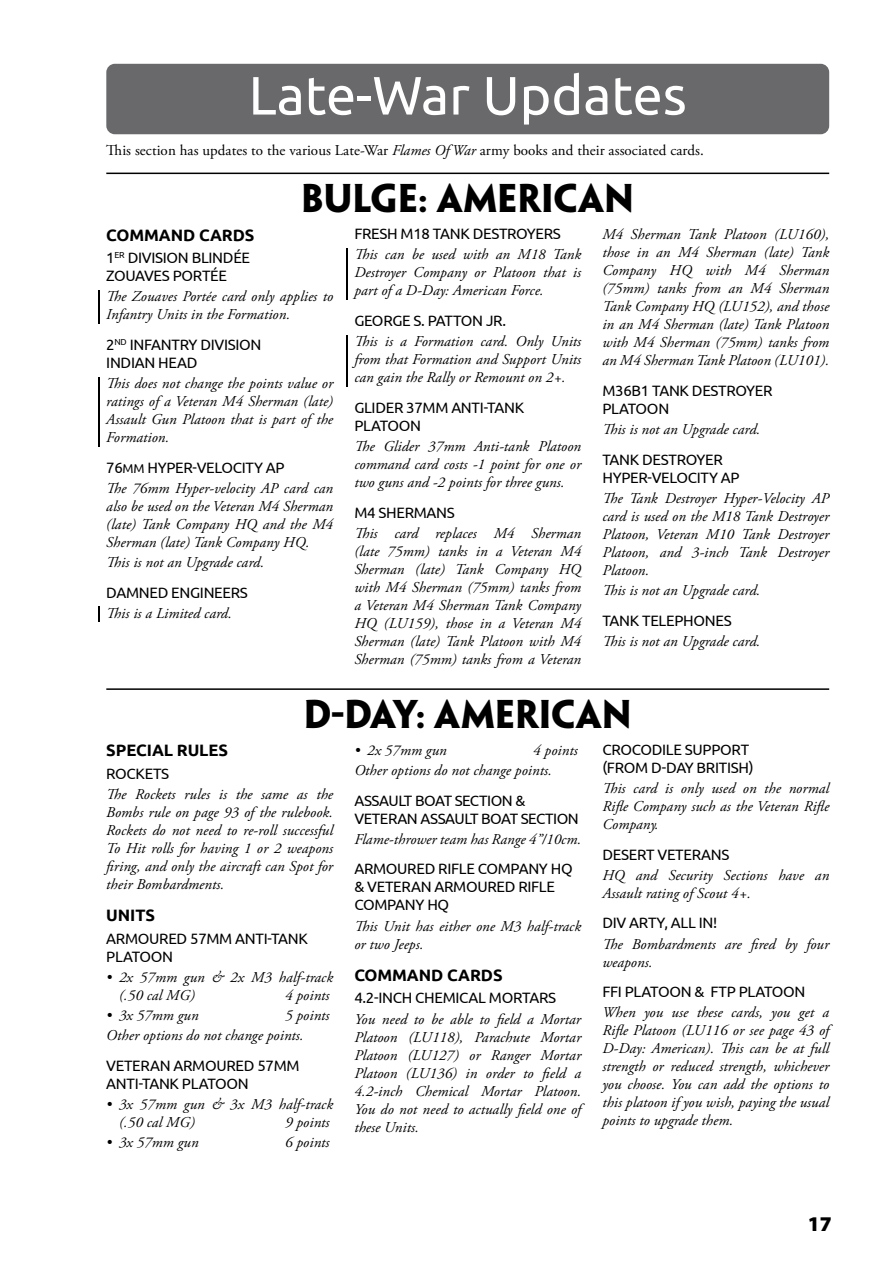
<style>
.page{position:relative;width:893px;height:1263px;background:#fff}
.page>*{position:absolute;margin:0;border:0;box-sizing:border-box;transform-origin:0 0}
.t1{font:54px "Ubuntu";color:#fff}
.t2{font:700 36px "Penumbra Flare Std";color:#000}
.t3{font:900 21px "Myriad Pro";color:#000}
.t4{font:700 16.5px "Ubuntu";letter-spacing:-.005em;color:#000}
.t5{font:italic 15px/18px "Adobe Garamond Pro";letter-spacing:.005em;color:#000;text-align:justify}
.t6{font:15px/18px "Ubuntu";letter-spacing:-.02em;color:#000}
.t7{font:15px "Adobe Garamond Pro";letter-spacing:.005em;color:#000}
.s1{font-style:italic}
.s2{font-family:"Ubuntu SC850";font-size:12.75px}
</style>
<div class="page">
<div style="left:106px;top:64px;width:723px;height:70px;background:#69696b;border-radius:9px"></div>
<hr style="left:106px;top:173px;width:723px;height:1px;background:#000">
<hr style="left:98px;top:290px;width:1px;height:33px;background:#000">
<hr style="left:98px;top:377px;width:1px;height:69px;background:#000">
<svg style="left:98px;top:607px;width:1px;height:15px"></svg>
<hr style="left:346px;top:248px;width:1px;height:51px;background:#000">
<hr style="left:346px;top:335px;width:1px;height:51px;background:#000">
<hr style="left:106px;top:688px;width:723px;height:2px;background:#000">
<h1 class="t1" style="left:249px;top:63px;width:440px">Late-War Updates</h1>
<p class="t7" style="left:106px;top:142px;width:599px">This section has updates to the various Late-War <span class="s1">Flames Of War</span> army books and their associated cards.</p>
<h2 class="t2" style="left:301px;top:176px;width:334px">BULGE: AMERICAN</h2>
<p class="t4" style="left:106px;top:225px;width:150px">COMMAND CARDS</p>
<p class="t6" style="left:106px;top:248px;width:145px">1<sup>ER</sup> DIVISION BLINDÉE<br>ZOUAVES PORTÉE</p>
<p class="t5" style="left:106px;top:288px;width:228px">The Zouaves Portée card only applies to<br>Infantry Units in the Formation.</p>
<p class="t6" style="left:106px;top:335px;width:157px">2<sup>ND</sup> INFANTRY DIVISION<br>INDIAN HEAD</p>
<p class="t5" style="left:106px;top:375px;width:228px">This does not change the points value or ratings of a Veteran M4 Sherman (late)<br>Assault Gun Platoon that is part of the Formation.</p>
<p class="t6" style="left:106px;top:458px;width:180px">76<span class="s2">mm</span> HYPER-VELOCITY AP</p>
<p class="t5" style="left:106px;top:479px;width:228px">The 76mm Hyper-velocity AP card can also be used on the Veteran M4 Sherman (late) Tank Company HQ and the M4<br>Sherman (late) Tank Company HQ.</p>
<p class="t5" style="left:106px;top:554px;width:159px">This is not an Upgrade card.</p>
<p class="t6" style="left:106px;top:583px;width:143px">DAMNED ENGINEERS</p>
<p class="t5" style="left:106px;top:604px;width:127px">This is a Limited card.</p>
<p class="t5" style="left:602px;top:225px;width:228px">M4 Sherman Tank Platoon (LU160), those in an M4 Sherman (late) Tank Company HQ with M4 Sherman (75mm) tanks from an M4 Sherman Tank Company HQ (LU152), and those in an M4 Sherman (late) Tank Platoon with M4 Sherman (75mm) tanks from an M4 Sherman Tank Platoon (LU101).</p>
<p class="t6" style="left:602px;top:381px;width:172px">M36B1 TANK DESTROYER<br>PLATOON</p>
<p class="t5" style="left:602px;top:420px;width:159px">This is not an Upgrade card.</p>
<p class="t6" style="left:602px;top:450px;width:139px">TANK DESTROYER<br>HYPER-VELOCITY AP</p>
<p class="t5" style="left:602px;top:489px;width:228px">The Tank Destroyer Hyper-Velocity AP card is used on the M18 Tank Destroyer Platoon, Veteran M10 Tank Destroyer Platoon, and 3-inch Tank Destroyer Platoon.</p>
<p class="t5" style="left:602px;top:581px;width:159px">This is not an Upgrade card.</p>
<p class="t6" style="left:602px;top:611px;width:131px">TANK TELEPHONES</p>
<p class="t5" style="left:602px;top:632px;width:159px">This is not an Upgrade card.</p>
<p class="t6" style="left:354px;top:224px;width:208px">FRESH M18 TANK DESTROYERS</p>
<p class="t5" style="left:354px;top:246px;width:228px">This can be used with an M18 Tank Destroyer Company or Platoon that is part of a D-Day: American Force.</p>
<p class="t6" style="left:354px;top:311px;width:153px">GEORGE S. PATTON JR.</p>
<p class="t5" style="left:354px;top:333px;width:228px">This is a Formation card. Only Units from that Formation and Support Units can gain the Rally or Remount on 2+.</p>
<p class="t6" style="left:354px;top:398px;width:171px">GLIDER 37MM ANTI-TANK<br>PLATOON</p>
<p class="t5" style="left:354px;top:437px;width:228px">The Glider 37mm Anti-tank Platoon command card costs -1 point for one or two guns and -2 points for three guns.</p>
<p class="t6" style="left:354px;top:503px;width:102px">M4 SHERMANS</p>
<p class="t5" style="left:354px;top:524px;width:228px">This card replaces M4 Sherman (late 75mm) tanks in a Veteran M4<br>Sherman (late) Tank Company HQ with M4 Sherman (75mm) tanks from a Veteran M4 Sherman Tank Company HQ (LU159), those in a Veteran M4<br>Sherman (late) Tank Platoon with M4<br>Sherman (75mm) tanks from a Veteran</p>
<h2 class="t2" style="left:304px;top:691px;width:330px">D-DAY: AMERICAN</h2>
<p class="t4" style="left:106px;top:740px;width:123px">SPECIAL RULES</p>
<p class="t6" style="left:106px;top:764px;width:64px">ROCKETS</p>
<p class="t5" style="left:106px;top:785px;width:228px">The Rockets rules is the same as the Bombs rule on page 93 of the rulebook.<br>Rockets do not need to re-roll successful To Hit rolls for having 1 or 2 weapons firing, and only the aircraft can Spot for their Bombardments.</p>
<p class="t4" style="left:106px;top:905px;width:50px">UNITS</p>
<p class="t6" style="left:106px;top:929px;width:203px">ARMOURED 57MM ANTI-TANK<br>PLATOON</p>
<p class="t5" style="left:119px;top:968px;width:216px;text-indent:-13px">• 2x 57mm gun &amp; 2x M3 half-track (.50 cal MG)</p>
<p class="t5" style="left:285px;top:986px;width:46px">4 points</p>
<p class="t5" style="left:106px;top:1005px;width:225px;line-height:20.1px;text-indent:179px">5 points<br>Other options do not change points.</p>
<p class="t6" style="left:106px;top:1056px;width:195px">VETERAN ARMOURED 57MM<br>ANTI-TANK PLATOON</p>
<p class="t5" style="left:119px;top:1095px;width:216px;text-indent:-13px">• 3x 57mm gun &amp; 3x M3 half-track (.50 cal MG)</p>
<p class="t5" style="left:106px;top:1006px;width:94px">• 3x 57mm gun</p>
<p class="t5" style="left:285px;top:1113px;width:46px">9 points</p>
<p class="t5" style="left:106px;top:1134px;width:94px">• 3x 57mm gun</p>
<p class="t5" style="left:285px;top:1134px;width:46px">6 points</p>
<p class="t5" style="left:354px;top:740px;width:225px;line-height:20.1px;text-indent:179px">4 points<br>Other options do not change points.</p>
<p class="t6" style="left:354px;top:791px;width:226px">ASSAULT BOAT SECTION &amp;<br>VETERAN ASSAULT BOAT SECTION</p>
<p class="t5" style="left:354px;top:830px;width:228px">Flame-thrower team has Range 4”/10cm.</p>
<p class="t6" style="left:354px;top:860px;width:220px">ARMOURED RIFLE COMPANY HQ &amp; VETERAN ARMOURED RIFLE<br>COMPANY HQ</p>
<p class="t5" style="left:354px;top:917px;width:228px">This Unit has either one M3 half-track or two Jeeps.</p>
<p class="t4" style="left:354px;top:965px;width:150px">COMMAND CARDS</p>
<p class="t6" style="left:354px;top:988px;width:203px">4.2-INCH CHEMICAL MORTARS</p>
<p class="t5" style="left:354px;top:1010px;width:228px">You need to be able to field a Mortar Platoon (LU118), Parachute Mortar Platoon (LU127) or Ranger Mortar Platoon (LU136) in order to field a 4.2-inch Chemical Mortar Platoon.<br>You do not need to actually field one of these Units.</p>
<p class="t5" style="left:354px;top:741px;width:94px">• 2x 57mm gun</p>
<p class="t6" style="left:602px;top:740px;width:153px">CROCODILE SUPPORT (FROM D-DAY BRITISH)</p>
<p class="t5" style="left:602px;top:779px;width:228px">This card is only used on the normal Rifle Company such as the Veteran Rifle Company.</p>
<p class="t6" style="left:602px;top:845px;width:129px">DESERT VETERANS</p>
<p class="t5" style="left:602px;top:866px;width:228px">HQ and Security Sections have an<br>Assault rating of Scout 4+.</p>
<p class="t6" style="left:602px;top:914px;width:116px">DIV ARTY, ALL IN!</p>
<p class="t5" style="left:602px;top:935px;width:228px">The Bombardments are fired by four weapons.</p>
<p class="t6" style="left:602px;top:982px;width:205px">FFI PLATOON &amp; FTP PLATOON</p>
<p class="t5" style="left:602px;top:1004px;width:228px">When you use these cards, you get a Rifle Platoon (LU116 or see page 43 of D-Day: American). This can be at full strength or reduced strength, whichever you choose. You can add the options to this platoon if you wish, paying the usual points to upgrade them.</p>
<h3 class="t3" style="left:808px;top:1210px;width:26px">17</h3>
</div>
